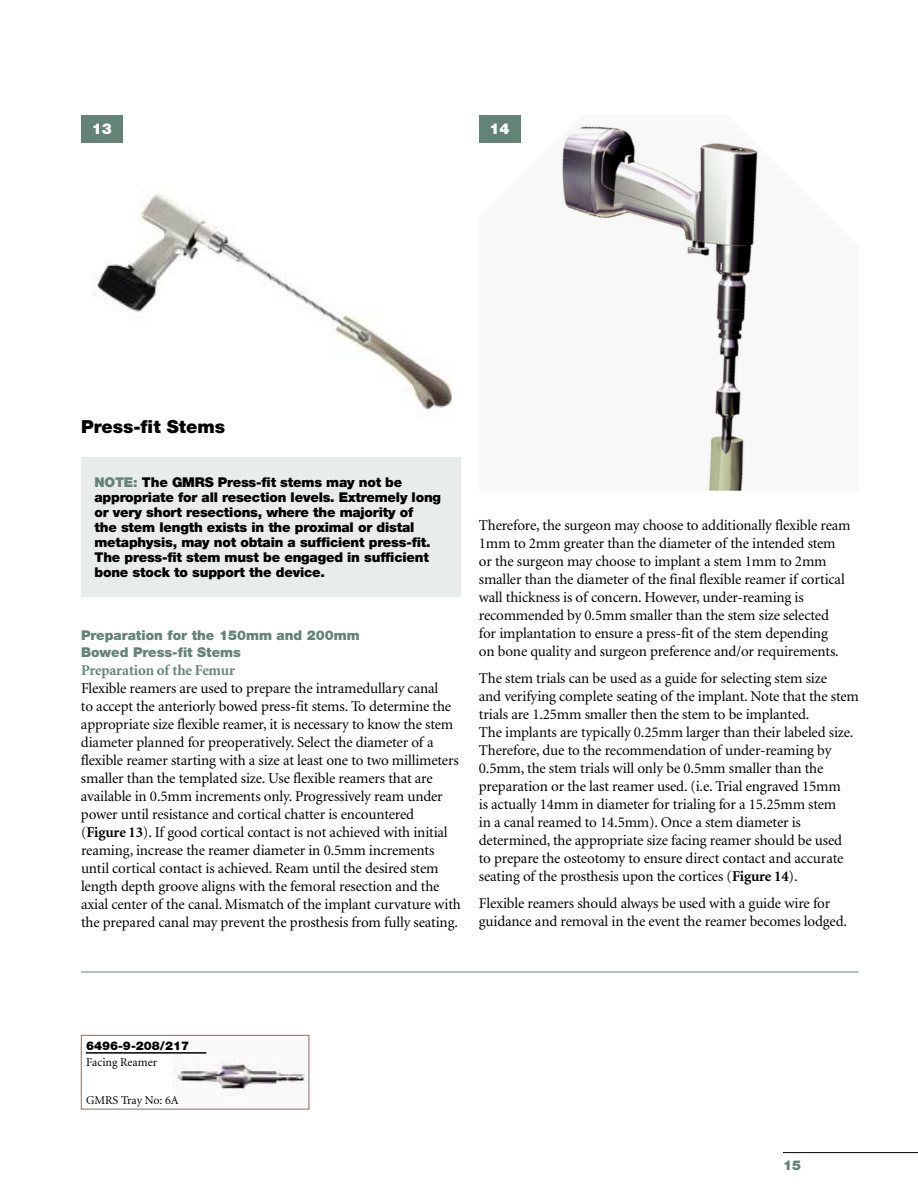
<style>
.page{position:relative;width:918px;height:1188px;background:#fff}
.page>*{position:absolute;margin:0;border:0;box-sizing:border-box;transform-origin:0 0}
.t1{font:900 18px "Helvetica Neue";color:#000}
.t2{font:15px/18px "Minion";letter-spacing:-.01em;color:#000}
.t3{font:700 15px "Minion";letter-spacing:-.01em;color:#648377}
.t4{font:900 15px "Helvetica Neue";color:#fff}
.t5{font:900 13.5px/15px "Helvetica Neue";letter-spacing:-.015em;color:#000}
.t6{font:900 13.5px/16.5px "Helvetica Neue";color:#648377}
.t7{font:12px "Minion";color:#000}
.t8{font:900 12px "Helvetica Neue";color:#000}
.s1{color:#648377}
.s2{font-weight:700}
</style>
<div class="page">
<img style="left:174px;top:1037px;width:136px;height:70px">
<div style="left:81px;top:457px;width:380px;height:140px;background:#e8eceb"></div>
<hr style="left:783px;top:1152px;width:135px;height:1px;background:#000">
<hr style="left:81px;top:972px;width:778px;height:1px;background:#648377">
<img style="left:520px;top:115px;width:238px;height:376px">
<div style="left:479px;top:115px;width:41px;height:28px;background:#648377"></div>
<img style="left:93px;top:193px;width:360px;height:220px">
<div style="left:81px;top:115px;width:42px;height:28px;background:#648377"></div>
<div style="left:81px;top:1035px;width:228px;height:74px;border:1px solid #8c6d5e"></div>
<hr style="left:86px;top:1052px;width:120px;height:2px;background:#000">
<p class="t4" style="left:92px;top:123px;width:21px">13</p>
<p class="t4" style="left:490px;top:123px;width:21px">14</p>
<p class="t1" style="left:81px;top:420px;width:146px">Press-fit Stems</p>
<p class="t5" style="left:94px;top:476px;width:348px"><span class="s1">NOTE:</span> The GMRS Press-fit stems may not be appropriate for all resection levels. Extremely long or very short resections, where the majority of<br>the stem length exists in the proximal or distal metaphysis, may not obtain a sufficient press-fit.<br>The press-fit stem must be engaged in sufficient bone stock to support the device.</p>
<p class="t6" style="left:81px;top:628px;width:280px">Preparation for the 150mm and 200mm<br>Bowed Press-fit Stems</p>
<p class="t3" style="left:81px;top:664px;width:156px">Preparation of the Femur</p>
<p class="t2" style="left:81px;top:680px;width:381px">Flexible reamers are used to prepare the intramedullary canal<br>to accept the anteriorly bowed press-fit stems. To determine the appropriate size flexible reamer, it is necessary to know the stem diameter planned for preoperatively. Select the diameter of a flexible reamer starting with a size at least one to two millimeters smaller than the templated size. Use flexible reamers that are available in 0.5mm increments only. Progressively ream under power until resistance and cortical chatter is encountered (<span class="s2">Figure 13</span>). If good cortical contact is not achieved with initial reaming, increase the reamer diameter in 0.5mm increments until cortical contact is achieved. Ream until the desired stem length depth groove aligns with the femoral resection and the axial center of the canal. Mismatch of the implant curvature with the prepared canal may prevent the prosthesis from fully seating.</p>
<p class="t2" style="left:479px;top:518px;width:373px">Therefore, the surgeon may choose to additionally flexible ream 1mm to 2mm greater than the diameter of the intended stem or the surgeon may choose to implant a stem 1mm to 2mm smaller than the diameter of the final flexible reamer if cortical wall thickness is of concern. However, under-reaming is recommended by 0.5mm smaller than the stem size selected<br>for implantation to ensure a press-fit of the stem depending<br>on bone quality and surgeon preference and/or requirements.</p>
<p class="t2" style="left:479px;top:671px;width:382px">The stem trials can be used as a guide for selecting stem size<br>and verifying complete seating of the implant. Note that the stem trials are 1.25mm smaller then the stem to be implanted.<br>The implants are typically 0.25mm larger than their labeled size.<br>Therefore, due to the recommendation of under-reaming by 0.5mm, the stem trials will only be 0.5mm smaller than the preparation or the last reamer used. (i.e. Trial engraved 15mm<br>is actually 14mm in diameter for trialing for a 15.25mm stem<br>in a canal reamed to 14.5mm). Once a stem diameter is determined, the appropriate size facing reamer should be used<br>to prepare the osteotomy to ensure direct contact and accurate seating of the prosthesis upon the cortices (<span class="s2">Figure 14</span>).</p>
<p class="t2" style="left:479px;top:896px;width:370px">Flexible reamers should always be used with a guide wire for guidance and removal in the event the reamer becomes lodged.</p>
<p class="t8" style="left:86px;top:1041px;width:105px">6496-9-208/217</p>
<p class="t7" style="left:86px;top:1057px;width:73px">Facing Reamer</p>
<p class="t7" style="left:86px;top:1095px;width:94px">GMRS Tray No: 6A</p>
<p class="t6" style="left:783px;top:1158px;width:20px">15</p>
</div>
